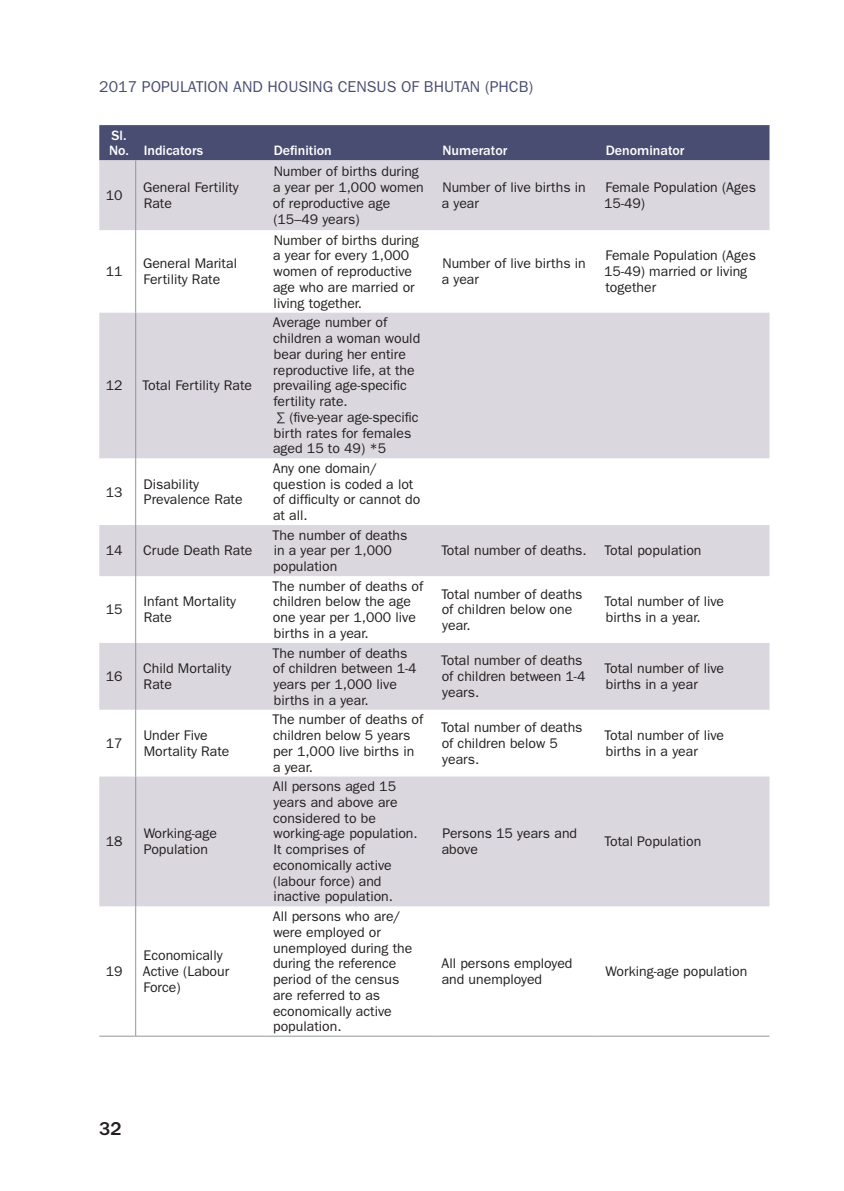
<style>
.page{position:relative;width:844px;height:1191px;background:#fff}
.page>*{position:absolute;margin:0;border:0;box-sizing:border-box;transform-origin:0 0}
.t1{font:500 19.25px "ITC Franklin Gothic Std";color:#231f20}
.t2{font:15.75px "ITC Franklin Gothic Std";color:#494d72}
.t3{font:14px/15.8px "ITC Franklin Gothic Std";color:#231f20}
.t4{font:500 14px/15.8px "ITC Franklin Gothic Std";color:#fff}
</style>
<div class="page">
<div style="left:99px;top:125px;width:670px;height:35px;background:#494d72"></div>
<svg style="left:99px;top:160px;width:670px;height:746px;fill:#dad7de"></svg>
<hr style="left:135px;top:160px;width:1px;height:70px;background:#949698">
<hr style="left:135px;top:230px;width:1px;height:83px;background:#949698">
<hr style="left:135px;top:313px;width:1px;height:145px;background:#949698">
<hr style="left:135px;top:458px;width:1px;height:67px;background:#949698">
<hr style="left:135px;top:525px;width:1px;height:51px;background:#949698">
<hr style="left:135px;top:576px;width:1px;height:67px;background:#949698">
<hr style="left:135px;top:643px;width:1px;height:66px;background:#949698">
<hr style="left:135px;top:709px;width:1px;height:67px;background:#949698">
<hr style="left:135px;top:776px;width:1px;height:130px;background:#949698">
<hr style="left:135px;top:906px;width:1px;height:130px;background:#949698">
<hr style="left:99px;top:1035px;width:37px;height:1px;background:#949698">
<hr style="left:136px;top:1035px;width:129px;height:1px;background:#949698">
<hr style="left:265px;top:1035px;width:169px;height:1px;background:#949698">
<hr style="left:434px;top:1035px;width:163px;height:1px;background:#949698">
<hr style="left:597px;top:1035px;width:172px;height:1px;background:#949698">
<p class="t2" style="left:99px;top:77px;width:435px">2017 POPULATION AND HOUSING CENSUS OF BHUTAN (PHCB)</p>
<p class="t4" style="left:109px;top:127px;width:96px">Sl.<br>No. Indicators</p>
<p class="t4" style="left:274px;top:143px;width:59px">Definition</p>
<p class="t4" style="left:442px;top:143px;width:66px">Numerator</p>
<p class="t4" style="left:605px;top:143px;width:80px">Denominator</p>
<p class="t3" style="left:106px;top:187px;width:18px">10</p>
<p class="t3" style="left:143px;top:180px;width:97px">General Fertility<br>Rate</p>
<p class="t3" style="left:106px;top:264px;width:18px">11</p>
<p class="t3" style="left:143px;top:256px;width:95px">General Marital<br>Fertility Rate</p>
<p class="t3" style="left:106px;top:378px;width:18px">12</p>
<p class="t3" style="left:143px;top:378px;width:111px">Total Fertility Rate</p>
<p class="t3" style="left:106px;top:484px;width:18px">13</p>
<p class="t3" style="left:144px;top:476px;width:100px">Disability<br>Prevalence Rate</p>
<p class="t3" style="left:106px;top:543px;width:18px">14</p>
<p class="t3" style="left:143px;top:543px;width:111px">Crude Death Rate</p>
<p class="t3" style="left:106px;top:602px;width:18px">15</p>
<p class="t3" style="left:143px;top:594px;width:94px">Infant Mortality<br>Rate</p>
<p class="t3" style="left:106px;top:668px;width:18px">16</p>
<p class="t3" style="left:143px;top:661px;width:90px">Child Mortality<br>Rate</p>
<p class="t3" style="left:106px;top:735px;width:18px">17</p>
<p class="t3" style="left:143px;top:727px;width:88px">Under Five<br>Mortality Rate</p>
<p class="t3" style="left:106px;top:833px;width:18px">18</p>
<p class="t3" style="left:144px;top:826px;width:75px">Working-age<br>Population</p>
<p class="t3" style="left:106px;top:963px;width:18px">19</p>
<p class="t3" style="left:143px;top:947px;width:88px">Economically<br>Active (Labour<br>Force)</p>
<p class="t3" style="left:273px;top:164px;width:152px">Number of births during a year per 1,000 women of reproductive age (15–49 years)</p>
<p class="t3" style="left:273px;top:232px;width:147px">Number of births during a year for every 1,000 women of reproductive age who are married or living together.</p>
<p class="t3" style="left:273px;top:315px;width:149px">Average number of children a woman would bear during her entire reproductive life, at the prevailing age-specific fertility rate.<br>∑ (five-year age-specific birth rates for females aged 15 to 49) *5</p>
<p class="t3" style="left:273px;top:460px;width:149px">Any one domain/ question is coded a lot of difficulty or cannot do at all.</p>
<p class="t3" style="left:272px;top:527px;width:136px">The number of deaths in a year per 1,000 population</p>
<p class="t3" style="left:441px;top:180px;width:145px">Number of live births in a year</p>
<p class="t3" style="left:604px;top:180px;width:153px">Female Population (Ages<br>15-49)</p>
<p class="t3" style="left:441px;top:256px;width:145px">Number of live births in a year</p>
<p class="t3" style="left:604px;top:248px;width:153px">Female Population (Ages<br>15-49) married or living together</p>
<p class="t3" style="left:441px;top:543px;width:147px">Total number of deaths.</p>
<p class="t3" style="left:604px;top:543px;width:98px">Total population</p>
<p class="t3" style="left:272px;top:578px;width:152px">The number of deaths of children below the age one year per 1,000 live births in a year.</p>
<p class="t3" style="left:441px;top:586px;width:143px">Total number of deaths of children below one year.</p>
<p class="t3" style="left:604px;top:594px;width:121px">Total number of live births in a year.</p>
<p class="t3" style="left:272px;top:645px;width:145px">The number of deaths of children between 1-4 years per 1,000 live births in a year.</p>
<p class="t3" style="left:441px;top:653px;width:145px">Total number of deaths of children between 1-4 years.</p>
<p class="t3" style="left:604px;top:661px;width:121px">Total number of live births in a year</p>
<p class="t3" style="left:272px;top:712px;width:152px">The number of deaths of children below 5 years per 1,000 live births in a year.</p>
<p class="t3" style="left:441px;top:719px;width:143px">Total number of deaths of children below 5 years.</p>
<p class="t3" style="left:604px;top:727px;width:121px">Total number of live births in a year</p>
<p class="t3" style="left:273px;top:778px;width:146px">All persons aged 15 years and above are considered to be working-age population.<br>It comprises of economically active (labour force) and inactive population.</p>
<p class="t3" style="left:273px;top:908px;width:141px">All persons who are/ were employed or unemployed during the during the reference period of the census are referred to as economically active population.</p>
<p class="t3" style="left:441px;top:826px;width:137px">Persons 15 years and above</p>
<p class="t3" style="left:604px;top:833px;width:98px">Total Population</p>
<p class="t3" style="left:441px;top:955px;width:132px">All persons employed and unemployed</p>
<p class="t3" style="left:605px;top:963px;width:143px">Working-age population</p>
<p class="t1" style="left:99px;top:1117px;width:24px">32</p>
</div>
